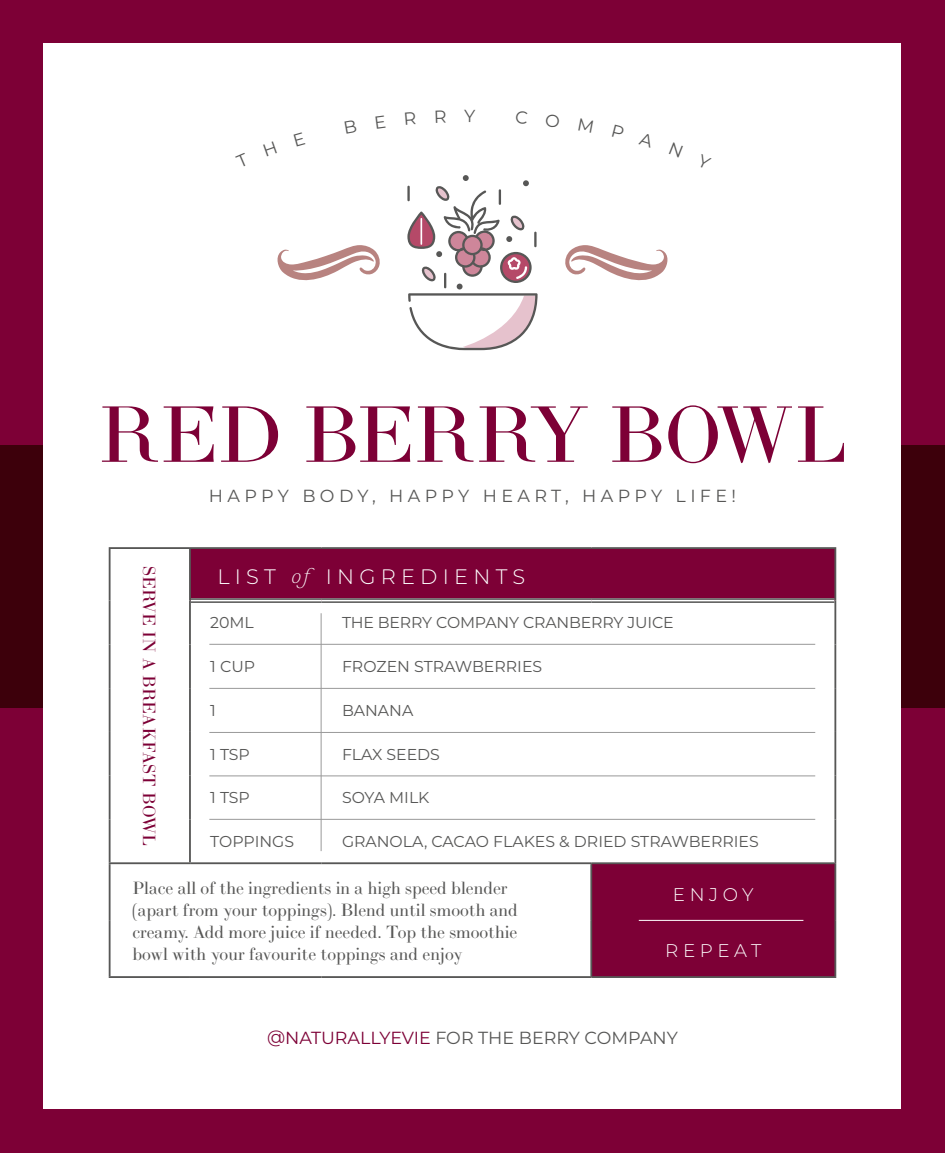
<style>
.page{position:relative;width:945px;height:1153px;background:#fff}
.page>*{position:absolute;margin:0;border:0;box-sizing:border-box;transform-origin:0 0}
.t1{font:78.75px "LTC Bodoni 175 Pro";color:#7d0036}
.t2{font:300 20.91px "Montserrat";letter-spacing:.25em;color:#fff}
.t3{font:300 18.29px "Montserrat";letter-spacing:.25em;color:#fff}
.t4{font:17.5px/21.9px "LTC Bodoni 175 Pro";color:#575756}
.t5{font:17.5px "Montserrat";color:#575756}
.t6{font:17.5px "Montserrat";letter-spacing:.25em;color:#575756}
.t7{font:17.5px "LTC Bodoni 175 Pro";letter-spacing:.02em;color:#7d0036}
.t8{font:15.75px "Montserrat";color:#575756}
.s1{font-family:"Alda OTCEV";font-style:italic}
.s2{color:#7d0036}
</style>
<div class="page">
<div style="left:0;top:0;width:945px;height:1152px;background:#7d0036"></div>
<div style="left:0;top:445px;width:945px;height:262px;background:#3d000b"></div>
<div style="left:44px;top:44px;width:857px;height:1065px;background:#fff"></div>
<svg style="left:407px;top:175px;width:131px;height:175px"></svg>
<svg style="left:565px;top:245px;width:103px;height:36px"></svg>
<svg style="left:277px;top:245px;width:103px;height:36px"></svg>
<svg style="left:190px;top:549px;width:644px;height:427px"></svg>
<div style="left:191px;top:598px;width:131px;height:5px;background:#fff"></div>
<div style="left:322px;top:598px;width:269px;height:5px;background:#fff"></div>
<div style="left:591px;top:598px;width:243px;height:5px;background:#fff"></div>
<hr style="left:109px;top:547px;width:81px;height:2px;background:#575756">
<hr style="left:109px;top:549px;width:2px;height:51px;background:#575756">
<hr style="left:109px;top:600px;width:2px;height:44px;background:#575756">
<hr style="left:109px;top:644px;width:2px;height:44px;background:#575756">
<hr style="left:109px;top:688px;width:2px;height:44px;background:#575756">
<hr style="left:109px;top:732px;width:2px;height:43px;background:#575756">
<hr style="left:109px;top:775px;width:2px;height:44px;background:#575756">
<hr style="left:109px;top:819px;width:2px;height:43px;background:#575756">
<hr style="left:190px;top:547px;width:132px;height:2px;background:#575756">
<hr style="left:322px;top:547px;width:269px;height:2px;background:#575756">
<hr style="left:591px;top:547px;width:245px;height:2px;background:#575756">
<hr style="left:834px;top:549px;width:2px;height:51px;background:#575756">
<hr style="left:109px;top:864px;width:2px;height:56px;background:#575756">
<hr style="left:109px;top:920px;width:2px;height:56px;background:#575756">
<hr style="left:109px;top:976px;width:81px;height:1px;background:#575756">
<hr style="left:190px;top:976px;width:132px;height:1px;background:#575756">
<hr style="left:322px;top:976px;width:269px;height:1px;background:#575756">
<hr style="left:591px;top:976px;width:245px;height:1px;background:#575756">
<hr style="left:189px;top:549px;width:2px;height:51px;background:#575756">
<hr style="left:189px;top:600px;width:2px;height:44px;background:#575756">
<hr style="left:189px;top:644px;width:2px;height:44px;background:#575756">
<hr style="left:189px;top:688px;width:2px;height:44px;background:#575756">
<hr style="left:189px;top:732px;width:2px;height:43px;background:#575756">
<hr style="left:189px;top:775px;width:2px;height:44px;background:#575756">
<hr style="left:189px;top:819px;width:2px;height:43px;background:#575756">
<hr style="left:109px;top:862px;width:82px;height:2px;background:#575756">
<hr style="left:590px;top:864px;width:2px;height:56px;background:#575756">
<hr style="left:590px;top:920px;width:2px;height:56px;background:#575756">
<hr style="left:834px;top:863px;width:2px;height:57px;background:#575756">
<hr style="left:834px;top:920px;width:2px;height:56px;background:#575756">
<hr style="left:191px;top:598px;width:131px;height:2px;background:#575756">
<hr style="left:191px;top:601px;width:131px;height:2px;background:#575756">
<hr style="left:322px;top:598px;width:269px;height:2px;background:#575756">
<hr style="left:322px;top:601px;width:269px;height:2px;background:#575756">
<hr style="left:591px;top:598px;width:243px;height:2px;background:#575756">
<hr style="left:591px;top:601px;width:243px;height:2px;background:#575756">
<hr style="left:834px;top:600px;width:2px;height:44px;background:#575756">
<hr style="left:834px;top:644px;width:2px;height:44px;background:#575756">
<hr style="left:834px;top:688px;width:2px;height:44px;background:#575756">
<hr style="left:834px;top:732px;width:2px;height:43px;background:#575756">
<hr style="left:834px;top:775px;width:2px;height:44px;background:#575756">
<hr style="left:834px;top:819px;width:2px;height:44px;background:#575756">
<hr style="left:191px;top:862px;width:131px;height:2px;background:#575756">
<hr style="left:322px;top:862px;width:269px;height:2px;background:#575756">
<hr style="left:591px;top:862px;width:243px;height:2px;background:#575756">
<hr style="left:639px;top:919px;width:164px;height:1px;background:#fff">
<hr style="left:209px;top:775px;width:606px;height:1px;background:#999">
<hr style="left:209px;top:818px;width:606px;height:1px;background:#999">
<hr style="left:209px;top:732px;width:606px;height:1px;background:#999">
<hr style="left:209px;top:688px;width:606px;height:1px;background:#999">
<hr style="left:209px;top:644px;width:606px;height:1px;background:#999">
<hr style="left:321px;top:613px;width:1px;height:238px;background:#999">
<h1 class="t1" style="left:98px;top:384px;width:750px">RED BERRY BOWL</h1>
<p class="t6" style="left:209px;top:484px;width:529px">HAPPY BODY, HAPPY HEART, HAPPY LIFE!</p>
<p class="t7" style="left:160px;top:565px;width:281px;rotate:90deg">SERVE IN A BREAKFAST BOWL</p>
<p class="t2" style="left:217px;top:563px;width:309px">LIST <span class="s1">of</span> INGREDIENTS</p>
<p class="t8" style="left:210px;top:612px;width:45px">20ML</p>
<p class="t8" style="left:342px;top:612px;width:333px">THE BERRY COMPANY CRANBERRY JUICE</p>
<p class="t8" style="left:210px;top:655px;width:46px">1 CUP</p>
<p class="t8" style="left:342px;top:655px;width:202px">FROZEN STRAWBERRIES</p>
<p class="t8" style="left:210px;top:699px;width:7px">1</p>
<p class="t8" style="left:342px;top:699px;width:73px">BANANA</p>
<p class="t8" style="left:210px;top:743px;width:41px">1 TSP</p>
<p class="t8" style="left:342px;top:743px;width:99px">FLAX SEEDS</p>
<p class="t8" style="left:210px;top:787px;width:41px">1 TSP</p>
<p class="t8" style="left:342px;top:787px;width:89px">SOYA MILK</p>
<p class="t8" style="left:210px;top:830px;width:85px">TOPPINGS</p>
<p class="t8" style="left:342px;top:830px;width:418px">GRANOLA, CACAO FLAKES &amp; DRIED STRAWBERRIES</p>
<p class="t4" style="left:133px;top:876px;width:387px">Place all of the ingredients in a high speed blender (apart from your toppings). Blend until smooth and creamy. Add more juice if needed. Top the smoothie bowl with your favourite toppings and enjoy</p>
<p class="t3" style="left:673px;top:881px;width:82px">ENJOY</p>
<p class="t3" style="left:665px;top:938px;width:98px">REPEAT</p>
<p class="t5" style="left:267px;top:1025px;width:412px"><span class="s2">@NATURALLYEVIE</span> FOR THE BERRY COMPANY</p>
</div>
